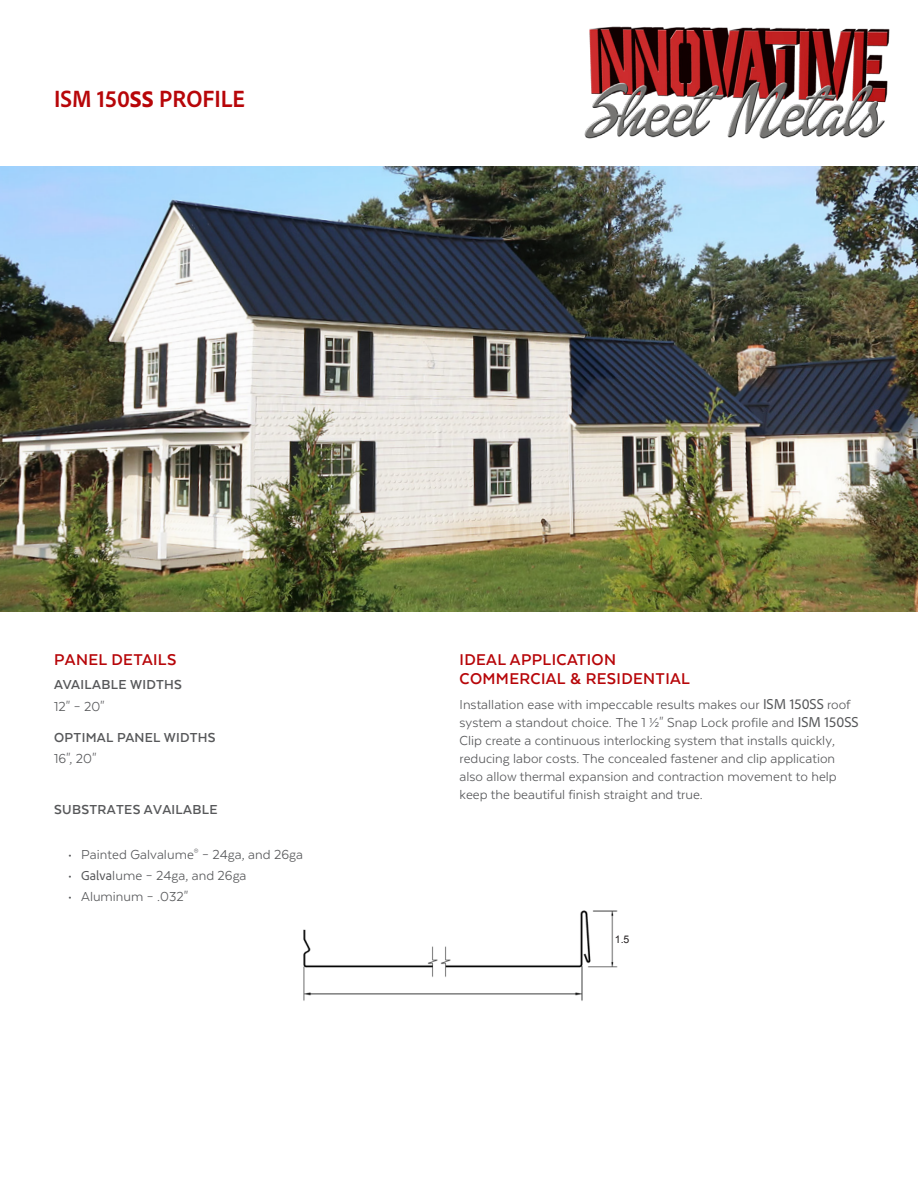
<style>
.page{position:relative;width:918px;height:1188px;background:#fff}
.page>*{position:absolute;margin:0;border:0;box-sizing:border-box;transform-origin:0 0}
.t1{font:700 semi-condensed 24.75px "Adobe Clean";color:#b70609}
.t2{font:700 18px/19.5px "Texta";letter-spacing:.02em;color:#b70609}
.t3{font:15px/18px "Texta";color:#57585a}
.t4{font:700 15px/21.3px "Texta";letter-spacing:.02em;color:#57585a}
.t5{font:10.5px "Arial";color:#231f20}
.s1{font-size:31.5px}
.s2{font-weight:400}
.s3{font-family:"Adobe Clean";font-size:13.5px}
.s4{font-family:"Adobe Clean"}
</style>
<div class="page">
<img style="left:303px;top:910px;width:315px;height:91px">
<img style="left:584px;top:26px;width:306px;height:113px">
<img style="left:0;top:166px;width:918px;height:446px">
<p class="t1" style="left:54px;top:83px;width:192px">ISM 150<span class="s1">ss</span> PROFILE</p>
<p class="t2" style="left:54px;top:649px;width:124px">PANEL DETAILS</p>
<p class="t4" style="left:54px;top:674px;width:129px">AVAILABLE WIDTHS<br><span class="s2">12" – 20"</span></p>
<p class="t4" style="left:54px;top:727px;width:163px">OPTIMAL PANEL WIDTHS<br><span class="s2">16", 20"</span></p>
<p class="t4" style="left:54px;top:798px;width:165px">SUBSTRATES AVAILABLE</p>
<p class="t3" style="left:68px;top:845px;width:237px">• Painted Galvalume<sup>®</sup> – 24ga, and 26ga</p>
<p class="t3" style="left:68px;top:866px;width:180px">• <span class="s3">Galva</span>lume – 24ga, and 26ga</p>
<p class="t3" style="left:68px;top:888px;width:122px">• Aluminum – .032"</p>
<p class="t2" style="left:460px;top:649px;width:232px">IDEAL APPLICATION<br>COMMERCIAL &amp; RESIDENTIAL</p>
<p class="t3" style="left:460px;top:695px;width:401px">Installation ease with impeccable results makes our <span class="s4">ISM 150SS</span> roof system a standout choice. The 1 ½" Snap Lock profile and <span class="s4">ISM 150SS </span>Clip create a continuous interlocking system that installs quickly, reducing labor costs. The concealed fastener and clip application also allow thermal expansion and contraction movement to help keep the beautiful finish straight and true.</p>
<p class="t5" style="left:615px;top:933px;width:16px">1.5</p>
</div>
